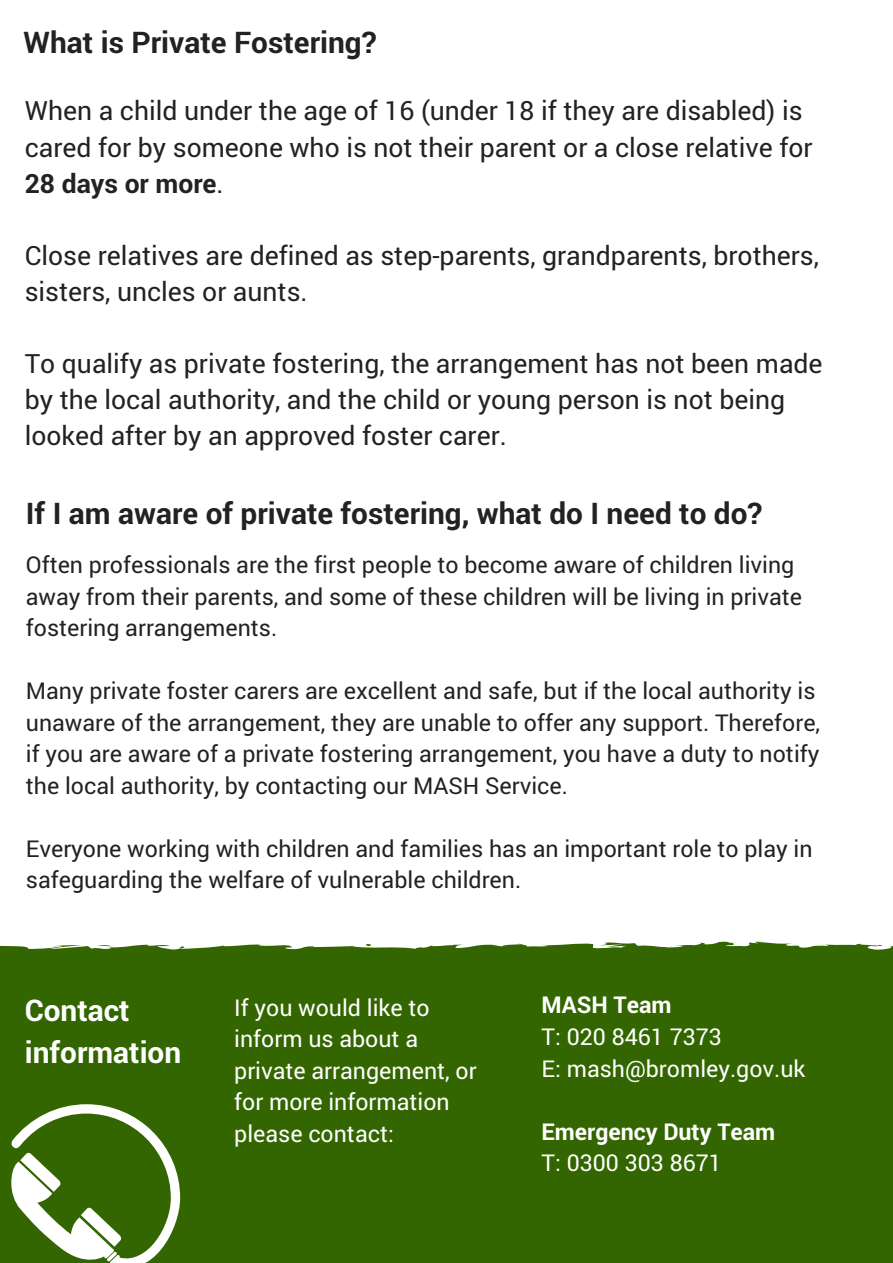
<style>
.page{position:relative;width:893px;height:1263px;background:#fff}
.page>*{position:absolute;margin:0;border:0;box-sizing:border-box;transform-origin:0 0}
.t1{font:700 29.85px "Roboto";color:#222}
.t2{font:700 29.85px/41.7px "Roboto";color:#fff}
.t3{font:26.55px/36px "Roboto";color:#222}
.t4{font:23.25px/31.5px "Roboto";color:#222}
.t5{font:23.25px/31.5px "Roboto";color:#fff}
.t6{font:700 23.25px "Roboto";color:#fff}
.s1{font-weight:700}
</style>
<div class="page">
<div style="left:0;top:941px;width:893px;height:322px;background:#360"></div>
<svg style="left:366px;top:943px;width:7px;height:3px"></svg>
<svg style="left:97px;top:944px;width:15px;height:2px"></svg>
<svg style="left:8px;top:1104px;width:172px;height:159px"></svg>
<p class="t1" style="left:24px;top:22px;width:354px">What is Private Fostering?</p>
<p class="t3" style="left:25px;top:92px;width:789px">When a child under the age of 16 (under 18 if they are disabled) is cared for by someone who is not their parent or a close relative for<br><span class="s1">28 days or more</span>.</p>
<p class="t3" style="left:25px;top:236px;width:796px">Close relatives are defined as step-parents, grandparents, brothers, sisters, uncles or aunts.</p>
<p class="t3" style="left:25px;top:344px;width:799px">To qualify as private fostering, the arrangement has not been made by the local authority, and the child or young person is not being looked after by an approved foster carer.</p>
<p class="t1" style="left:26px;top:492px;width:738px">If I am aware of private fostering, what do I need to do?</p>
<p class="t4" style="left:26px;top:548px;width:778px">Often professionals are the first people to become aware of children living away from their parents, and some of these children will be living in private fostering arrangements.</p>
<p class="t4" style="left:26px;top:674px;width:796px">Many private foster carers are excellent and safe, but if the local authority is unaware of the arrangement, they are unable to offer any support. Therefore, if you are aware of a private fostering arrangement, you have a duty to notify the local authority, by contacting our MASH Service.</p>
<p class="t4" style="left:26px;top:832px;width:788px">Everyone working with children and families has an important role to play in safeguarding the welfare of vulnerable children.</p>
<p class="t2" style="left:25px;top:989px;width:158px">Contact information</p>
<p class="t5" style="left:234px;top:991px;width:244px">If you would like to inform us about a private arrangement, or for more information please contact:</p>
<p class="t6" style="left:542px;top:989px;width:131px">MASH Team</p>
<p class="t5" style="left:542px;top:1020px;width:265px">T: 020 8461 7373<br>E: mash@bromley.gov.uk</p>
<p class="t6" style="left:542px;top:1115px;width:235px">Emergency Duty Team</p>
<p class="t5" style="left:542px;top:1146px;width:182px">T: 0300 303 8671</p>
</div>
